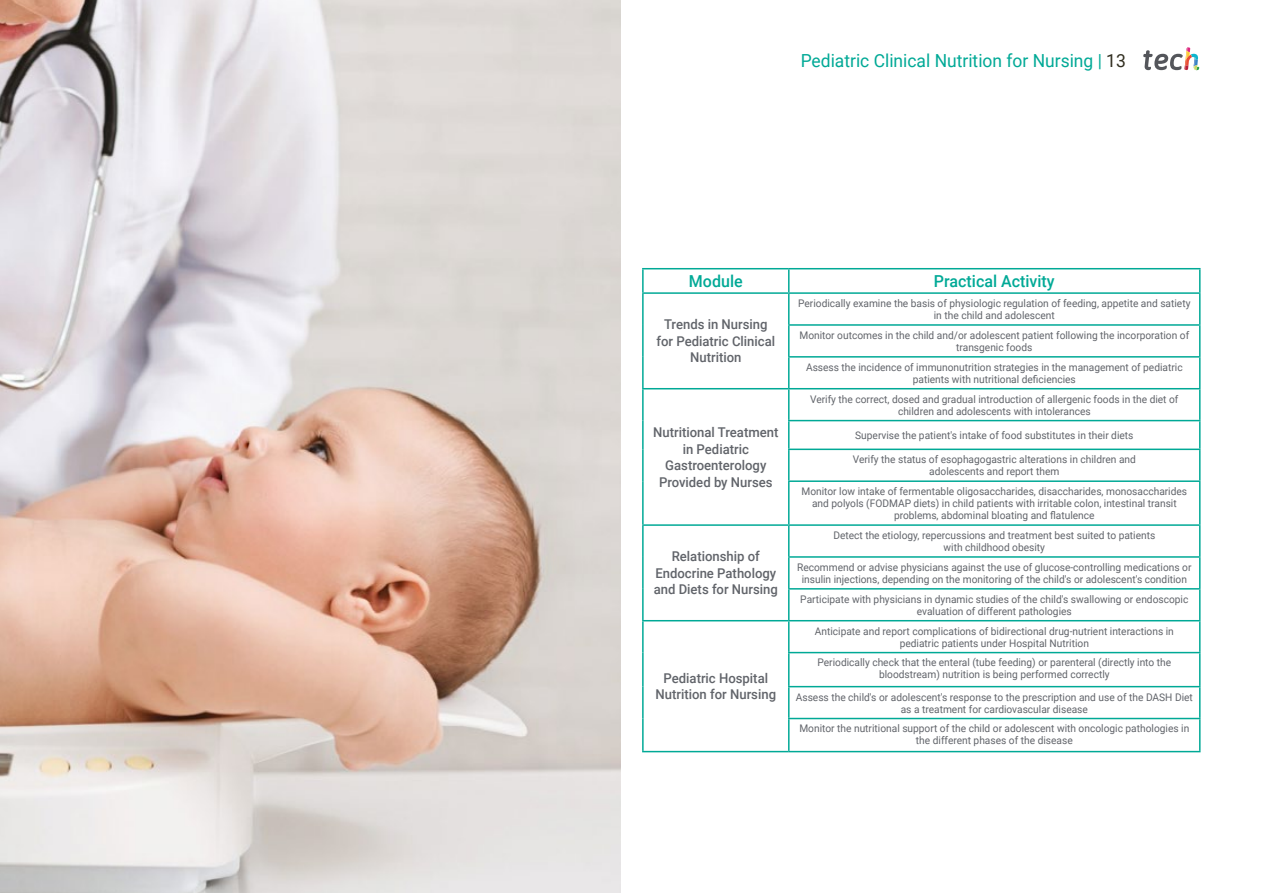
<style>
.page{position:relative;width:1263px;height:893px;background:#fff}
.page>*{position:absolute;margin:0;border:0;box-sizing:border-box;transform-origin:0 0}
.t1{font:18px "Roboto";color:#00a996}
.t2{font:500 16.5px "Roboto";color:#00a996}
.t3{font:500 13.5px/16.5px "Roboto";color:#61646a;text-align:center}
.t4{font:10.5px/12px "Roboto";color:#61646a;text-align:center}
.s1{color:#312e20}
</style>
<div class="page">
<svg style="left:1143px;top:47px;width:56px;height:24px"></svg>
<hr style="left:642px;top:751px;width:147px;height:1px;background:#00a996">
<hr style="left:642px;top:268px;width:147px;height:1px;background:#00a996">
<hr style="left:642px;top:269px;width:2px;height:23px;background:#00a996">
<hr style="left:789px;top:268px;width:411px;height:1px;background:#00a996">
<svg style="left:788px;top:269px;width:1px;height:23px"></svg>
<svg style="left:1199px;top:269px;width:1px;height:23px"></svg>
<hr style="left:642px;top:292px;width:147px;height:2px;background:#00a996">
<hr style="left:642px;top:294px;width:2px;height:31px;background:#00a996">
<hr style="left:642px;top:325px;width:2px;height:32px;background:#00a996">
<hr style="left:642px;top:357px;width:2px;height:31px;background:#00a996">
<hr style="left:789px;top:292px;width:411px;height:2px;background:#00a996">
<hr style="left:788px;top:294px;width:1px;height:30px;background:#00a996">
<hr style="left:1199px;top:294px;width:1px;height:30px;background:#00a996">
<hr style="left:788px;top:324px;width:412px;height:2px;background:#00a996">
<hr style="left:788px;top:326px;width:1px;height:30px;background:#00a996">
<hr style="left:1199px;top:326px;width:1px;height:30px;background:#00a996">
<hr style="left:788px;top:356px;width:412px;height:2px;background:#00a996">
<hr style="left:788px;top:358px;width:1px;height:30px;background:#00a996">
<hr style="left:1199px;top:358px;width:1px;height:30px;background:#00a996">
<hr style="left:642px;top:388px;width:147px;height:1px;background:#00a996">
<hr style="left:642px;top:389px;width:2px;height:32px;background:#00a996">
<hr style="left:642px;top:421px;width:2px;height:28px;background:#00a996">
<hr style="left:642px;top:449px;width:2px;height:32px;background:#00a996">
<hr style="left:642px;top:481px;width:2px;height:43px;background:#00a996">
<hr style="left:789px;top:388px;width:411px;height:1px;background:#00a996">
<hr style="left:788px;top:389px;width:1px;height:31px;background:#00a996">
<hr style="left:1199px;top:389px;width:1px;height:31px;background:#00a996">
<hr style="left:788px;top:420px;width:412px;height:1px;background:#00a996">
<svg style="left:788px;top:421px;width:1px;height:28px"></svg>
<svg style="left:1199px;top:421px;width:1px;height:28px"></svg>
<hr style="left:788px;top:449px;width:412px;height:1px;background:#00a996">
<hr style="left:788px;top:450px;width:1px;height:30px;background:#00a996">
<hr style="left:1199px;top:450px;width:1px;height:30px;background:#00a996">
<hr style="left:788px;top:480px;width:412px;height:2px;background:#00a996">
<hr style="left:788px;top:482px;width:1px;height:42px;background:#00a996">
<hr style="left:1199px;top:482px;width:1px;height:42px;background:#00a996">
<hr style="left:642px;top:524px;width:147px;height:2px;background:#00a996">
<hr style="left:642px;top:526px;width:2px;height:31px;background:#00a996">
<hr style="left:642px;top:557px;width:2px;height:32px;background:#00a996">
<hr style="left:642px;top:589px;width:2px;height:31px;background:#00a996">
<hr style="left:789px;top:524px;width:411px;height:2px;background:#00a996">
<hr style="left:788px;top:526px;width:1px;height:30px;background:#00a996">
<hr style="left:1199px;top:526px;width:1px;height:30px;background:#00a996">
<hr style="left:788px;top:556px;width:412px;height:2px;background:#00a996">
<hr style="left:788px;top:558px;width:1px;height:30px;background:#00a996">
<hr style="left:1199px;top:558px;width:1px;height:30px;background:#00a996">
<hr style="left:788px;top:588px;width:412px;height:2px;background:#00a996">
<hr style="left:788px;top:590px;width:1px;height:30px;background:#00a996">
<hr style="left:1199px;top:590px;width:1px;height:30px;background:#00a996">
<hr style="left:642px;top:620px;width:147px;height:1px;background:#00a996">
<hr style="left:642px;top:621px;width:2px;height:32px;background:#00a996">
<hr style="left:642px;top:653px;width:2px;height:34px;background:#00a996">
<hr style="left:642px;top:687px;width:2px;height:31px;background:#00a996">
<hr style="left:642px;top:718px;width:2px;height:33px;background:#00a996">
<hr style="left:789px;top:620px;width:411px;height:1px;background:#00a996">
<hr style="left:788px;top:621px;width:1px;height:31px;background:#00a996">
<hr style="left:1199px;top:621px;width:1px;height:31px;background:#00a996">
<hr style="left:788px;top:652px;width:412px;height:1px;background:#00a996">
<hr style="left:788px;top:653px;width:1px;height:33px;background:#00a996">
<hr style="left:1199px;top:653px;width:1px;height:33px;background:#00a996">
<hr style="left:788px;top:686px;width:412px;height:1px;background:#00a996">
<hr style="left:788px;top:687px;width:1px;height:31px;background:#00a996">
<hr style="left:1199px;top:687px;width:1px;height:31px;background:#00a996">
<hr style="left:788px;top:718px;width:412px;height:1px;background:#00a996">
<hr style="left:788px;top:719px;width:1px;height:32px;background:#00a996">
<hr style="left:1199px;top:719px;width:1px;height:32px;background:#00a996">
<hr style="left:789px;top:751px;width:411px;height:1px;background:#00a996">
<img style="left:0;top:0;width:621px;height:893px">
<h1 class="t1" style="left:801px;top:48px;width:327px">Pediatric Clinical Nutrition for Nursing | <span class="s1">13</span></h1>
<h2 class="t2" style="left:689px;top:270px;width:55px">Module</h2>
<h2 class="t2" style="left:934px;top:270px;width:122px">Practical Activity</h2>
<p class="t3" style="left:656px;top:316px;width:120px">Trends in Nursing for Pediatric Clinical<br>Nutrition</p>
<p class="t4" style="left:798px;top:297px;width:394px">Periodically examine the basis of physiologic regulation of feeding, appetite and satiety in the child and adolescent</p>
<p class="t4" style="left:799px;top:329px;width:391px">Monitor outcomes in the child and/or adolescent patient following the incorporation of transgenic foods</p>
<p class="t4" style="left:806px;top:361px;width:378px">Assess the incidence of immunonutrition strategies in the management of pediatric patients with nutritional deficiencies</p>
<p class="t3" style="left:653px;top:424px;width:127px">Nutritional Treatment in Pediatric<br>Gastroenterology<br>Provided by Nurses</p>
<p class="t3" style="left:654px;top:548px;width:126px">Relationship of<br>Endocrine Pathology and Diets for Nursing</p>
<p class="t3" style="left:655px;top:669px;width:122px">Pediatric Hospital<br>Nutrition for Nursing</p>
<p class="t4" style="left:810px;top:392px;width:370px">Verify the correct, dosed and gradual introduction of allergenic foods in the diet of children and adolescents with intolerances</p>
<p class="t4" style="left:855px;top:429px;width:280px">Supervise the patient's intake of food substitutes in their diets</p>
<p class="t4" style="left:853px;top:453px;width:285px">Verify the status of esophagogastric alterations in children and adolescents and report them</p>
<p class="t4" style="left:801px;top:485px;width:387px">Monitor low intake of fermentable oligosaccharides, disaccharides, monosaccharides and polyols (FODMAP diets) in child patients with irritable colon, intestinal transit problems, abdominal bloating and flatulence</p>
<p class="t4" style="left:833px;top:529px;width:323px">Detect the etiology, repercussions and treatment best suited to patients with childhood obesity</p>
<p class="t4" style="left:797px;top:561px;width:396px">Recommend or advise physicians against the use of glucose-controlling medications or insulin injections, depending on the monitoring of the child's or adolescent's condition</p>
<p class="t4" style="left:800px;top:593px;width:390px">Participate with physicians in dynamic studies of the child's swallowing or endoscopic evaluation of different pathologies</p>
<p class="t4" style="left:815px;top:624px;width:361px">Anticipate and report complications of bidirectional drug-nutrient interactions in pediatric patients under Hospital Nutrition</p>
<p class="t4" style="left:817px;top:656px;width:355px">Periodically check that the enteral (tube feeding) or parenteral (directly into the bloodstream) nutrition is being performed correctly</p>
<p class="t4" style="left:796px;top:690px;width:399px">Assess the child's or adolescent's response to the prescription and use of the DASH Diet as a treatment for cardiovascular disease</p>
<p class="t4" style="left:799px;top:722px;width:391px">Monitor the nutritional support of the child or adolescent with oncologic pathologies in the different phases of the disease</p>
</div>
